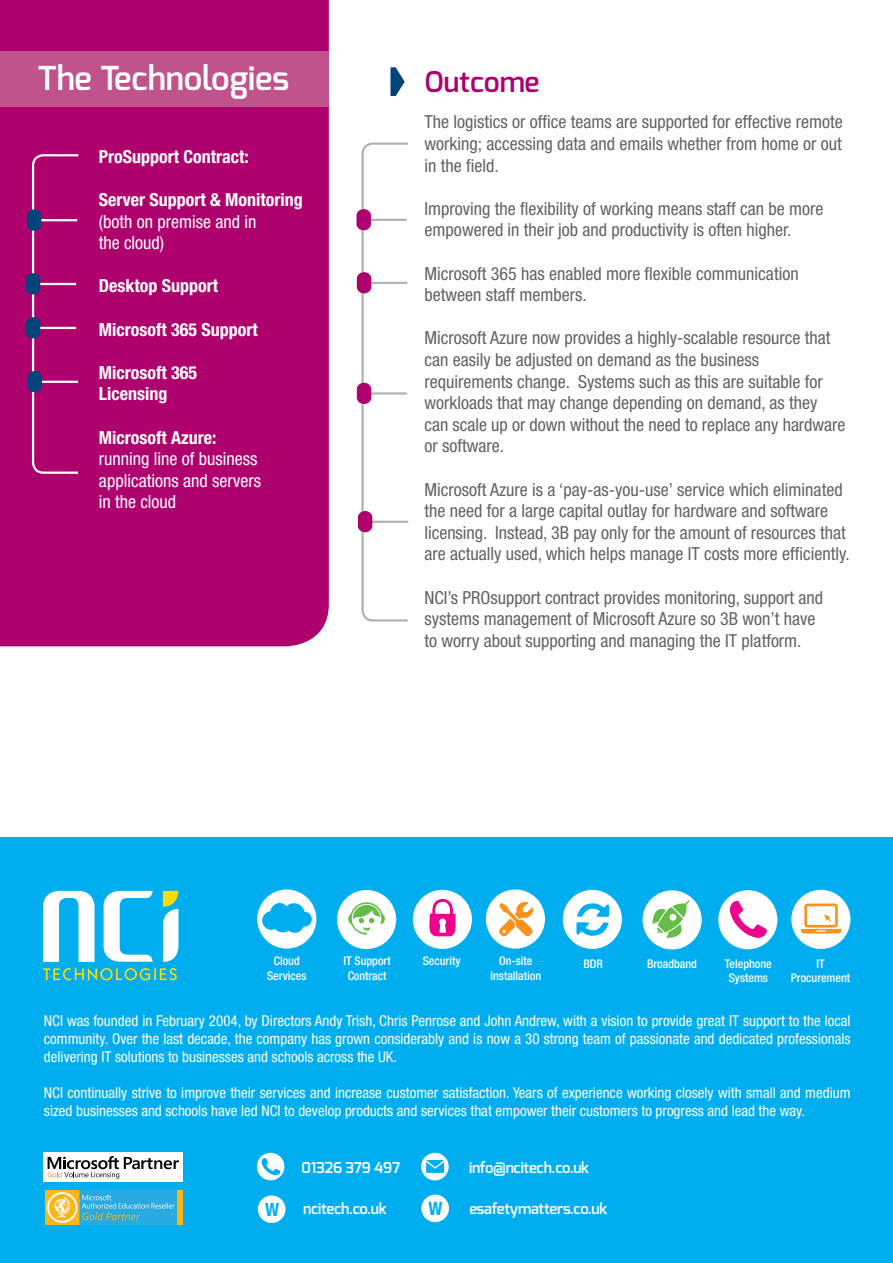
<style>
.page{position:relative;width:893px;height:1263px;background:#fff}
.page>*{position:absolute;margin:0;border:0;box-sizing:border-box;transform-origin:0 0}
.t1{font:600 33px "Exo";color:#fff}
.t2{font:600 28.5px "Exo";color:#af016e}
.t3{font:700 condensed 18.45px "Helvetica Neue LT Pro";color:#00aeef}
.t4{font:condensed 18px/21.6px "Helvetica Neue LT Pro";color:#636366}
.t5{font:700 condensed 18px/21.6px "Helvetica Neue LT Pro";color:#fff}
.t6{font:condensed 18px/21.6px "Helvetica Neue LT Pro";color:#fff}
.t7{font:condensed 15px/18px "Helvetica Neue LT Pro";color:#fff;text-align:justify}
.t8{font:600 15px "Exo";letter-spacing:-.02em;color:#fff}
.t9{font:500 condensed 12px/14.4px "Helvetica Neue LT Pro";color:#fff;text-align:center}
</style>
<div class="page">
<div style="left:0;top:0;width:329px;height:646px;background:#af016e"></div>
<svg style="left:390px;top:67px;width:15px;height:29px"></svg>
<svg style="left:356px;top:142px;width:53px;height:480px"></svg>
<svg style="left:26px;top:153px;width:55px;height:322px;background:#a81377"></svg>
<div style="left:0;top:838px;width:893px;height:425px;background:#00aeef"></div>
<div style="left:563px;top:890px;width:59px;height:59px;background:#fff;border-radius:50%"></div>
<div style="left:642px;top:890px;width:60px;height:59px;background:#fff;border-radius:50%"></div>
<div style="left:718px;top:890px;width:59px;height:59px;background:#fff;border-radius:50%"></div>
<div style="left:791px;top:890px;width:59px;height:59px;background:#fff;border-radius:50%"></div>
<svg style="left:730px;top:901px;width:37px;height:37px"></svg>
<svg style="left:576px;top:903px;width:33px;height:33px"></svg>
<svg style="left:652px;top:900px;width:38px;height:38px"></svg>
<svg style="left:801px;top:903px;width:40px;height:30px"></svg>
<div style="left:257px;top:889px;width:59px;height:60px;background:#fff;border-radius:50%"></div>
<div style="left:337px;top:890px;width:59px;height:59px;background:#fff;border-radius:50%"></div>
<svg style="left:348px;top:902px;width:37px;height:33px"></svg>
<div style="left:413px;top:890px;width:59px;height:59px;background:#fff;border-radius:50%"></div>
<div style="left:486px;top:889px;width:59px;height:60px;background:#fff;border-radius:50%"></div>
<svg style="left:262px;top:901px;width:50px;height:32px"></svg>
<svg style="left:429px;top:899px;width:27px;height:38px"></svg>
<svg style="left:499px;top:901px;width:34px;height:36px"></svg>
<svg style="left:43px;top:891px;width:52px;height:71px"></svg>
<svg style="left:104px;top:891px;width:49px;height:71px"></svg>
<svg style="left:43px;top:968px;width:134px;height:12px"></svg>
<svg style="left:163px;top:891px;width:15px;height:71px"></svg>
<img style="left:45px;top:1190px;width:137px;height:35px">
<div style="left:44px;top:1152px;width:138px;height:30px;background:#fff"></div>
<svg style="left:48px;top:1156px;width:131px;height:23px"></svg>
<div style="left:257px;top:1153px;width:27px;height:27px;background:#fff;border-radius:50%"></div>
<svg style="left:262px;top:1158px;width:18px;height:17px"></svg>
<div style="left:421px;top:1153px;width:28px;height:27px;background:#fff;border-radius:50%"></div>
<svg style="left:426px;top:1160px;width:18px;height:13px"></svg>
<div style="left:258px;top:1195px;width:27px;height:28px;background:#fff;border-radius:50%"></div>
<div style="left:421px;top:1194px;width:28px;height:28px;background:#fff;border-radius:50%"></div>
<div style="left:0;top:51px;width:329px;height:55px;background:#c1538c"></div>
<h1 class="t1" style="left:37px;top:57px;width:253px">The Technologies</h1>
<p class="t5" style="left:99px;top:145px;width:151px">ProSupport Contract:</p>
<p class="t5" style="left:99px;top:188px;width:205px">Server Support &amp; Monitoring</p>
<p class="t6" style="left:99px;top:210px;width:159px">(both on premise and in the cloud)</p>
<p class="t5" style="left:99px;top:275px;width:121px">Desktop Support</p>
<p class="t5" style="left:99px;top:318px;width:160px">Microsoft 365 Support</p>
<p class="t5" style="left:99px;top:361px;width:100px">Microsoft 365<br>Licensing</p>
<p class="t5" style="left:99px;top:426px;width:119px">Microsoft Azure:</p>
<p class="t6" style="left:99px;top:448px;width:164px">running line of business applications and servers in the cloud</p>
<h2 class="t2" style="left:424px;top:64px;width:117px">Outcome</h2>
<p class="t4" style="left:424px;top:111px;width:420px;text-align:justify">The logistics or office teams are supported for effective remote working; accessing data and emails whether from home or out in the field.</p>
<p class="t4" style="left:424px;top:197px;width:401px">Improving the flexibility of working means staff can be more empowered in their job and productivity is often higher.</p>
<p class="t4" style="left:424px;top:262px;width:376px">Microsoft 365 has enabled more flexible communication between staff members.</p>
<p class="t4" style="left:424px;top:327px;width:422px">Microsoft Azure now provides a highly-scalable resource that can easily be adjusted on demand as the business requirements change. Systems such as this are suitable for workloads that may change depending on demand, as they can scale up or down without the need to replace any hardware or software.</p>
<p class="t4" style="left:424px;top:478px;width:427px">Microsoft Azure is a ‘pay-as-you-use’ service which eliminated the need for a large capital outlay for hardware and software licensing. Instead, 3B pay only for the amount of resources that are actually used, which helps manage IT costs more efficiently.</p>
<p class="t4" style="left:424px;top:586px;width:400px">NCI’s PROsupport contract provides monitoring, support and systems management of Microsoft Azure so 3B won’t have to worry about supporting and managing the IT platform.</p>
<p class="t9" style="left:267px;top:953px;width:41px">Cloud<br>Services</p>
<p class="t9" style="left:343px;top:953px;width:49px">IT Support<br>Contract</p>
<p class="t9" style="left:423px;top:953px;width:39px">Security</p>
<p class="t9" style="left:490px;top:953px;width:52px">On-site<br>Installation</p>
<p class="t9" style="left:583px;top:956px;width:21px">BDR</p>
<p class="t9" style="left:647px;top:956px;width:51px">Broadband</p>
<p class="t9" style="left:725px;top:956px;width:48px">Telephone<br>Systems</p>
<p class="t9" style="left:791px;top:956px;width:61px">IT<br>Procurement</p>
<p class="t7" style="left:44px;top:1011px;width:808px">NCI was founded in February 2004, by Directors Andy Trish, Chris Penrose and John Andrew, with a vision to provide great IT support to the local community. Over the last decade, the company has grown considerably and is now a 30 strong team of passionate and dedicated professionals delivering IT solutions to businesses and schools across the UK.</p>
<p class="t7" style="left:44px;top:1083px;width:808px">NCI continually strive to improve their services and increase customer satisfaction. Years of experience working closely with small and medium sized businesses and schools have led NCI to develop products and services that empower their customers to progress and lead the way.</p>
<p class="t8" style="left:302px;top:1158px;width:100px">01326 379 497</p>
<p class="t8" style="left:469px;top:1158px;width:122px">info@ncitech.co.uk</p>
<p class="t3" style="left:265px;top:1198px;width:16px">W</p>
<p class="t8" style="left:303px;top:1199px;width:85px">ncitech.co.uk</p>
<p class="t8" style="left:469px;top:1199px;width:140px">esafetymatters.co.uk</p>
<p class="t3" style="left:429px;top:1197px;width:16px">W</p>
</div>
